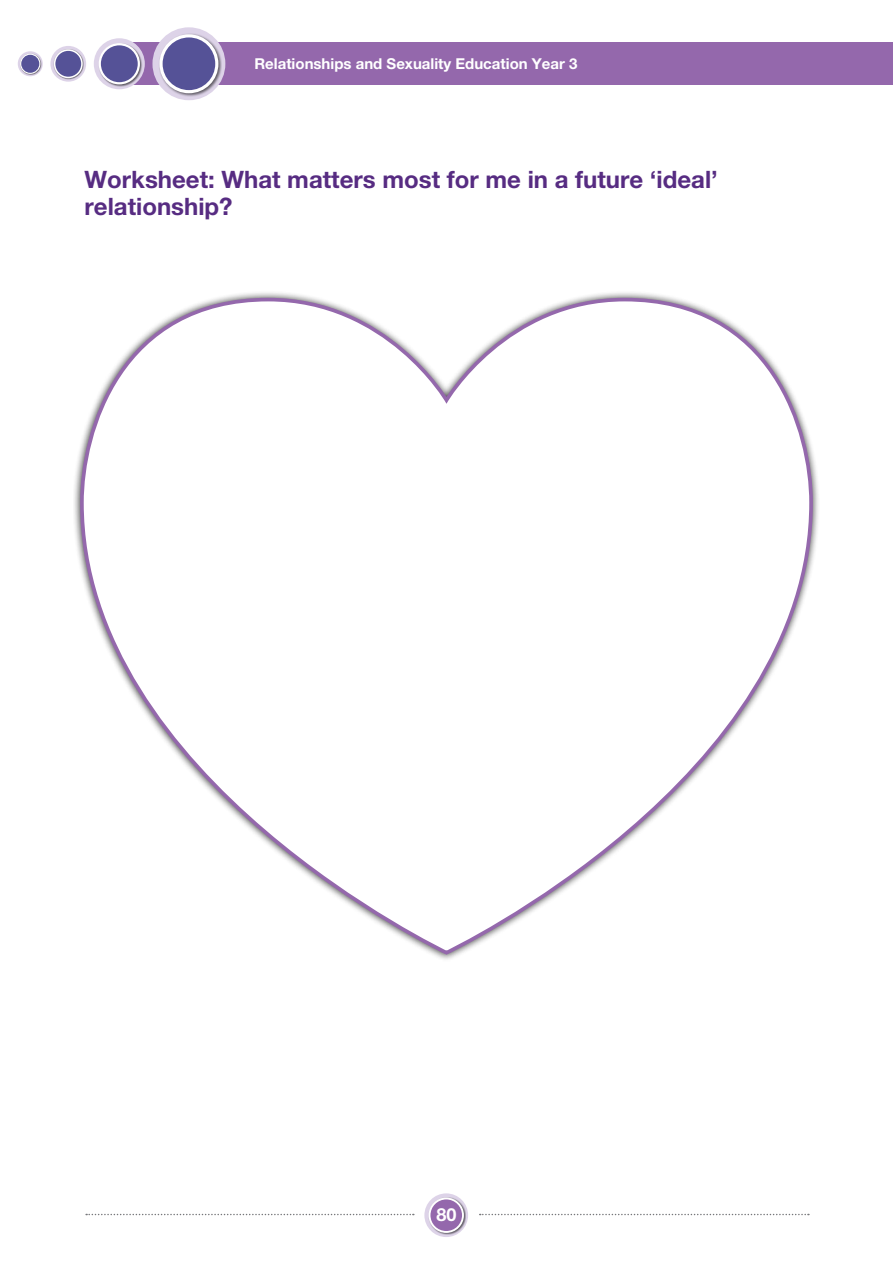
<style>
.page{position:relative;width:893px;height:1263px;background:#fff}
.page>*{position:absolute;margin:0;border:0;box-sizing:border-box;transform-origin:0 0}
.t1{font:700 24px/27px "Helvetica Neue LT Pro";color:#572c82}
.t2{font:700 18px "Helvetica Neue LT Pro";color:#fff}
.t3{font:700 15px "Helvetica Neue LT Pro";color:#fff}
</style>
<div class="page">
<div style="left:111px;top:43px;width:782px;height:42px;background:#9468ac"></div>
<div style="left:152px;top:27px;width:73px;height:73px;background:#ddd3e8;border-radius:50%"></div>
<div style="left:158px;top:33px;width:64px;height:64px;background:#000;opacity:.55"></div>
<svg style="left:159px;top:34px;width:59px;height:59px"></svg>
<div style="left:163px;top:37px;width:52px;height:53px;background:#555297;border-radius:50%"></div>
<div style="left:94px;top:38px;width:51px;height:51px;background:#ddd3e8;border-radius:50%"></div>
<div style="left:98px;top:43px;width:44px;height:44px;background:#000;opacity:.55"></div>
<svg style="left:99px;top:43px;width:41px;height:41px"></svg>
<div style="left:101px;top:45px;width:37px;height:37px;background:#555297;border-radius:50%"></div>
<div style="left:50px;top:46px;width:36px;height:36px;background:#ddd3e8;border-radius:50%"></div>
<div style="left:54px;top:49px;width:30px;height:31px;background:#000;opacity:.55"></div>
<svg style="left:54px;top:49px;width:29px;height:29px"></svg>
<div style="left:55px;top:51px;width:26px;height:26px;background:#555297;border-radius:50%"></div>
<div style="left:18px;top:51px;width:25px;height:25px;background:#ddd3e8;border-radius:50%"></div>
<div style="left:20px;top:54px;width:22px;height:21px;background:#000;opacity:.55"></div>
<svg style="left:20px;top:54px;width:20px;height:20px"></svg>
<div style="left:21px;top:55px;width:18px;height:18px;background:#555297;border-radius:50%"></div>
<div style="left:73px;top:290px;width:747px;height:671px;background:#000;opacity:.75"></div>
<svg style="left:78px;top:296px;width:737px;height:660px"></svg>
<div style="left:424px;top:1193px;width:44px;height:44px;background:#ddd3e8;border-radius:50%"></div>
<div style="left:428px;top:1197px;width:38px;height:38px;background:#000;opacity:.55"></div>
<svg style="left:429px;top:1197px;width:35px;height:36px"></svg>
<div style="left:430px;top:1199px;width:32px;height:32px;background:#9468ac;border-radius:50%"></div>
<svg style="left:480px;top:1214px;width:329px;height:1px"></svg>
<svg style="left:86px;top:1214px;width:328px;height:1px"></svg>
<p class="t3" style="left:254px;top:54px;width:325px">Relationships and Sexuality Education Year 3</p>
<p class="t1" style="left:85px;top:165px;width:635px">Worksheet: What matters most for me in a future ‘ideal’ relationship?</p>
<p class="t2" style="left:436px;top:1204px;width:22px">80</p>
</div>
